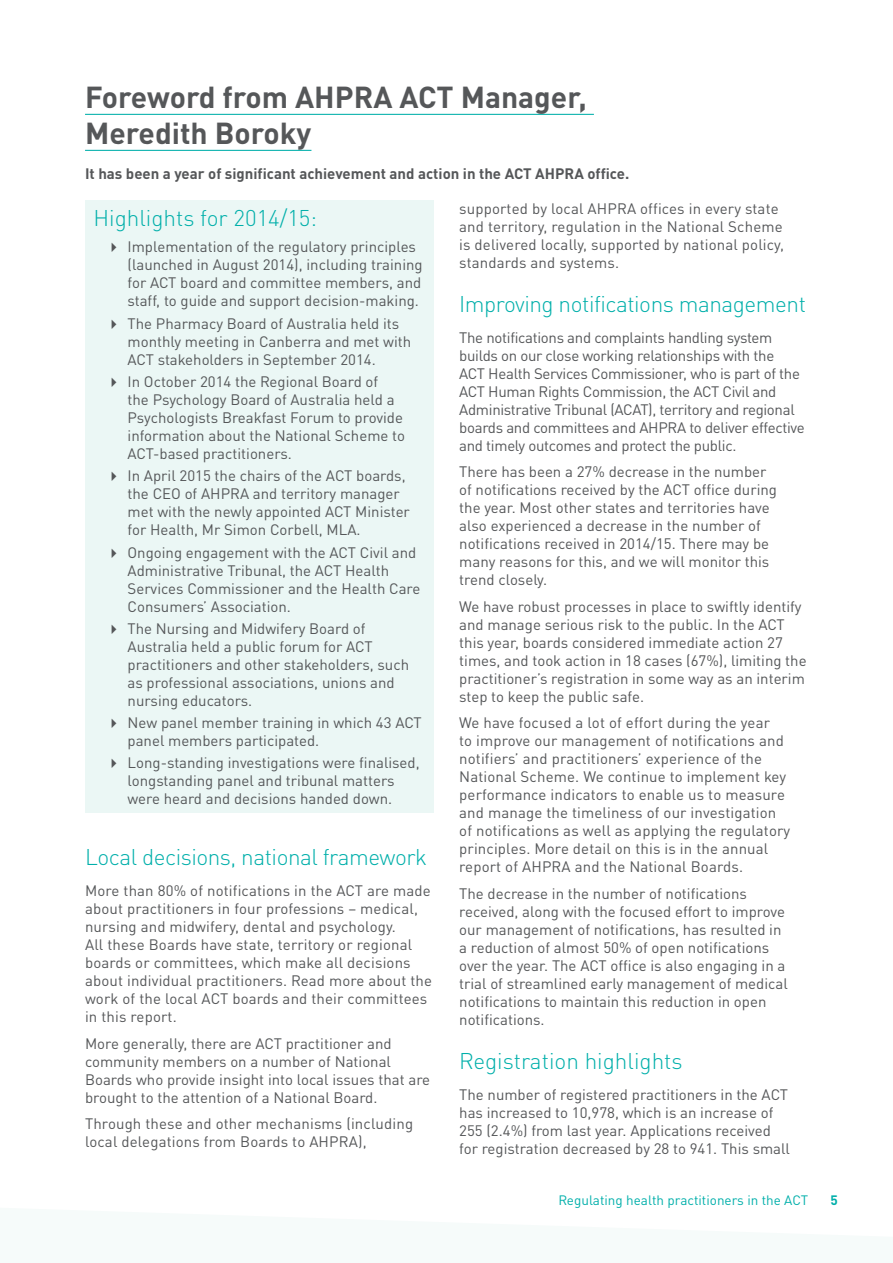
<style>
.page{position:relative;width:893px;height:1263px;background:#fff}
.page>*{position:absolute;margin:0;border:0;box-sizing:border-box;transform-origin:0 0}
.t1{font:700 30px/36px "DINOT";color:#555759}
.Header_1{font:300 22.5px "DINOT";letter-spacing:-.02em;color:#00afaa}
.Header_1-2{font:300 22.5px "DINOT";color:#00afaa}
.Body{font:15px/18px "DINOT";color:#555759}
.Body-2{font:15px/18px "DINOT";letter-spacing:-.02em;color:#555759}
.Intro_span_all{font:700 15px "DINOT";color:#555759}
.t2{font:13.5px "DINOT";color:#00afaa}
.t3{font:700 13.5px "DINOT";color:#00afaa}
</style>
<div class="page">
<hr style="left:85px;top:114px;width:509px;height:1px;background:#00afaa">
<hr style="left:85px;top:150px;width:226px;height:1px;background:#00afaa">
<div style="left:85px;top:200px;width:349px;height:613px;background:#ebf7f5"></div>
<p class="t1" style="left:85px;top:78px;width:503px">Foreword from AHPRA ACT Manager,<br>Meredith Boroky</p>
<p class="Intro_span_all" style="left:85px;top:164px;width:546px">It has been a year of significant achievement and action in the ACT AHPRA office.</p>
<p class="Header_1-2" style="left:94px;top:204px;width:225px">Highlights for 2014/15:</p>
<p class="Body" style="left:128px;top:238px;width:297px">Implementation of the regulatory principles (launched in August 2014), including training for ACT board and committee members, and staff, to guide and support decision-making.</p>
<p class="Body" style="left:128px;top:314px;width:285px">The Pharmacy Board of Australia held its monthly meeting in Canberra and met with<br>ACT stakeholders in September 2014.</p>
<p class="Body" style="left:128px;top:372px;width:279px">In October 2014 the Regional Board of<br>the Psychology Board of Australia held a Psychologists Breakfast Forum to provide information about the National Scheme to ACT-based practitioners.</p>
<p class="Body" style="left:128px;top:467px;width:284px">In April 2015 the chairs of the ACT boards, the CEO of AHPRA and territory manager met with the newly appointed ACT Minister for Health, Mr Simon Corbell, MLA.</p>
<p class="Body" style="left:128px;top:543px;width:294px">Ongoing engagement with the ACT Civil and Administrative Tribunal, the ACT Health Services Commissioner and the Health Care Consumers’ Association.</p>
<p class="Body" style="left:128px;top:619px;width:283px">The Nursing and Midwifery Board of Australia held a public forum for ACT practitioners and other stakeholders, such as professional associations, unions and nursing educators.</p>
<p class="Body" style="left:128px;top:713px;width:296px">New panel member training in which 43 ACT panel members participated.</p>
<p class="Body" style="left:128px;top:754px;width:294px">Long-standing investigations were finalised, longstanding panel and tribunal matters were heard and decisions handed down.</p>
<p class="Body" style="left:459px;top:199px;width:326px">supported by local AHPRA offices in every state and territory, regulation in the National Scheme is delivered locally, supported by national policy, standards and systems.</p>
<p class="Header_1" style="left:459px;top:290px;width:348px">Improving notifications management</p>
<p class="Body-2" style="left:459px;top:328px;width:347px">The notifications and complaints handling system builds on our close working relationships with the<br>ACT Health Services Commissioner, who is part of the ACT Human Rights Commission, the ACT Civil and Administrative Tribunal (ACAT), territory and regional boards and committees and AHPRA to deliver effective and timely outcomes and protect the public.</p>
<p class="Body" style="left:459px;top:463px;width:319px">There has been a 27% decrease in the number of notifications received by the ACT office during the year. Most other states and territories have also experienced a decrease in the number of notifications received in 2014/15. There may be many reasons for this, and we will monitor this trend closely.</p>
<p class="Body" style="left:459px;top:597px;width:349px">We have robust processes in place to swiftly identify and manage serious risk to the public. In the ACT this year, boards considered immediate action 27 times, and took action in 18 cases (67%), limiting the practitioner’s registration in some way as an interim step to keep the public safe.</p>
<p class="Body" style="left:459px;top:714px;width:333px">We have focused a lot of effort during the year<br>to improve our management of notifications and notifiers’ and practitioners’ experience of the National Scheme. We continue to implement key performance indicators to enable us to measure and manage the timeliness of our investigation of notifications as well as applying the regulatory principles. More detail on this is in the annual report of AHPRA and the National Boards.</p>
<p class="Body" style="left:459px;top:884px;width:330px">The decrease in the number of notifications received, along with the focused effort to improve our management of notifications, has resulted in a reduction of almost 50% of open notifications over the year. The ACT office is also engaging in a trial of streamlined early management of medical notifications to maintain this reduction in open notifications.</p>
<p class="Header_1-2" style="left:459px;top:1047px;width:225px">Registration highlights</p>
<p class="Body" style="left:459px;top:1085px;width:332px">The number of registered practitioners in the ACT has increased to 10,978, which is an increase of 255 (2.4%) from last year. Applications received for registration decreased by 28 to 941. This small</p>
<p class="Header_1" style="left:85px;top:843px;width:343px">Local decisions, national framework</p>
<p class="Body" style="left:85px;top:881px;width:349px">More than 80% of notifications in the ACT are made about practitioners in four professions – medical, nursing and midwifery, dental and psychology.<br>All these Boards have state, territory or regional boards or committees, which make all decisions about individual practitioners. Read more about the work of the local ACT boards and their committees in this report.</p>
<p class="Body" style="left:85px;top:1034px;width:347px">More generally, there are ACT practitioner and community members on a number of National Boards who provide insight into local issues that are brought to the attention of a National Board.</p>
<p class="Body" style="left:85px;top:1114px;width:330px">Through these and other mechanisms (including local delegations from Boards to AHPRA),</p>
<p class="t2" style="left:558px;top:1192px;width:251px">Regulating health practitioners in the ACT</p>
<p class="t3" style="left:830px;top:1191px;width:9px">5</p>
</div>
